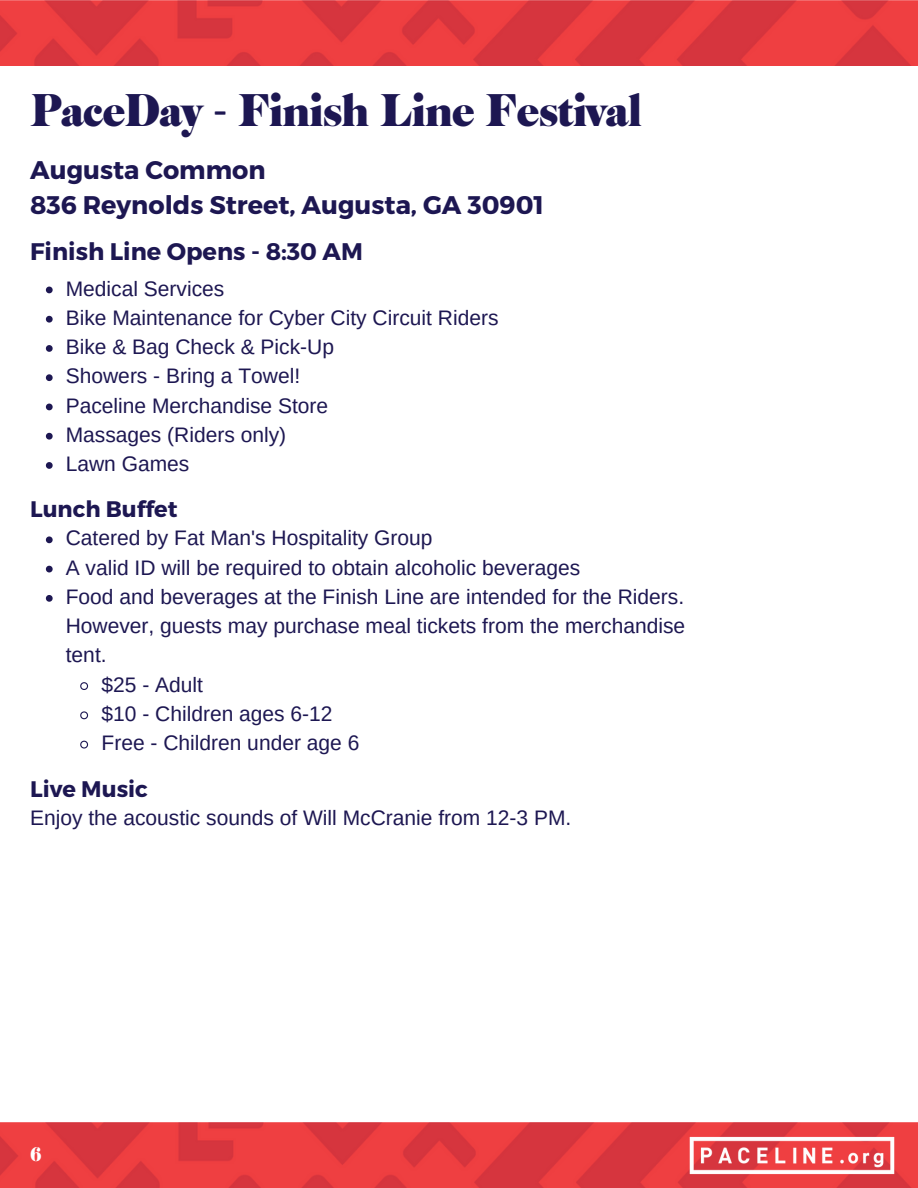
<style>
.page{position:relative;width:918px;height:1188px;background:#fff}
.page>*{position:absolute;margin:0;border:0;box-sizing:border-box;transform-origin:0 0}
.t1{font:42px "Cabernet JF Pro";letter-spacing:-.035em;color:#1d1752}
.t2{font:700 25.5px "Montserrat";color:#1d1752}
.t3{font:700 24px "Montserrat";color:#1d1752}
.t4{font:700 22.5px "Montserrat";color:#1d1752}
.t5{font:21px/29.2px "Arimo";color:#1d1752;text-align:justify}
.t6{font:18px "Cabernet JF Pro";color:#fff}
</style>
<div class="page">
<svg style="left:46px;top:536px;width:7px;height:7px"></svg>
<svg style="left:46px;top:566px;width:7px;height:6px"></svg>
<svg style="left:46px;top:595px;width:7px;height:7px"></svg>
<svg style="left:80px;top:682px;width:9px;height:8px"></svg>
<svg style="left:80px;top:711px;width:9px;height:9px"></svg>
<svg style="left:80px;top:740px;width:9px;height:9px"></svg>
<svg style="left:46px;top:287px;width:7px;height:6px"></svg>
<svg style="left:46px;top:316px;width:7px;height:7px"></svg>
<svg style="left:46px;top:345px;width:7px;height:7px"></svg>
<svg style="left:46px;top:374px;width:7px;height:7px"></svg>
<svg style="left:46px;top:404px;width:7px;height:6px"></svg>
<svg style="left:46px;top:433px;width:7px;height:7px"></svg>
<svg style="left:46px;top:462px;width:7px;height:7px"></svg>
<img style="left:1px;top:1123px;width:917px;height:65px">
<img style="left:0;top:0;width:918px;height:65px">
<img style="left:689px;top:1136px;width:207px;height:40px">
<p class="t1" style="left:30px;top:80px;width:613px">PaceDay - Finish Line Festival</p>
<p class="t2" style="left:30px;top:153px;width:237px">Augusta Common</p>
<p class="t2" style="left:30px;top:188px;width:516px">836 Reynolds Street, Augusta, GA 30901</p>
<p class="t3" style="left:30px;top:236px;width:334px">Finish Line Opens - 8:30 AM</p>
<p class="t5" style="left:66px;top:274px;width:160px">Medical Services</p>
<p class="t5" style="left:66px;top:303px;width:434px">Bike Maintenance for Cyber City Circuit Riders</p>
<p class="t5" style="left:66px;top:332px;width:270px">Bike &amp; Bag Check &amp; Pick-Up</p>
<p class="t5" style="left:66px;top:361px;width:236px">Showers - Bring a Towel!</p>
<p class="t5" style="left:66px;top:391px;width:264px">Paceline Merchandise Store</p>
<p class="t5" style="left:66px;top:420px;width:222px">Massages (Riders only)</p>
<p class="t5" style="left:66px;top:449px;width:125px">Lawn Games</p>
<p class="t4" style="left:30px;top:495px;width:149px">Lunch Buffet</p>
<p class="t5" style="left:66px;top:524px;width:368px">Catered by Fat Man's Hospitality Group</p>
<p class="t5" style="left:66px;top:553px;width:516px">A valid ID will be required to obtain alcoholic beverages</p>
<p class="t5" style="left:66px;top:582px;width:621px">Food and beverages at the Finish Line are intended for the Riders.<br>However, guests may purchase meal tickets from the merchandise tent.</p>
<p class="t5" style="left:102px;top:670px;width:103px">$25 - Adult</p>
<p class="t5" style="left:102px;top:699px;width:233px">$10 - Children ages 6-12</p>
<p class="t5" style="left:102px;top:728px;width:259px">Free - Children under age 6</p>
<p class="t4" style="left:30px;top:774px;width:119px">Live Music</p>
<p class="t5" style="left:30px;top:803px;width:543px">Enjoy the acoustic sounds of Will McCranie from 12-3 PM.</p>
<p class="t6" style="left:30px;top:1142px;width:13px">6</p>
<p class="t6" style="left:30px;top:1149px;width:12px">7</p>
</div>
